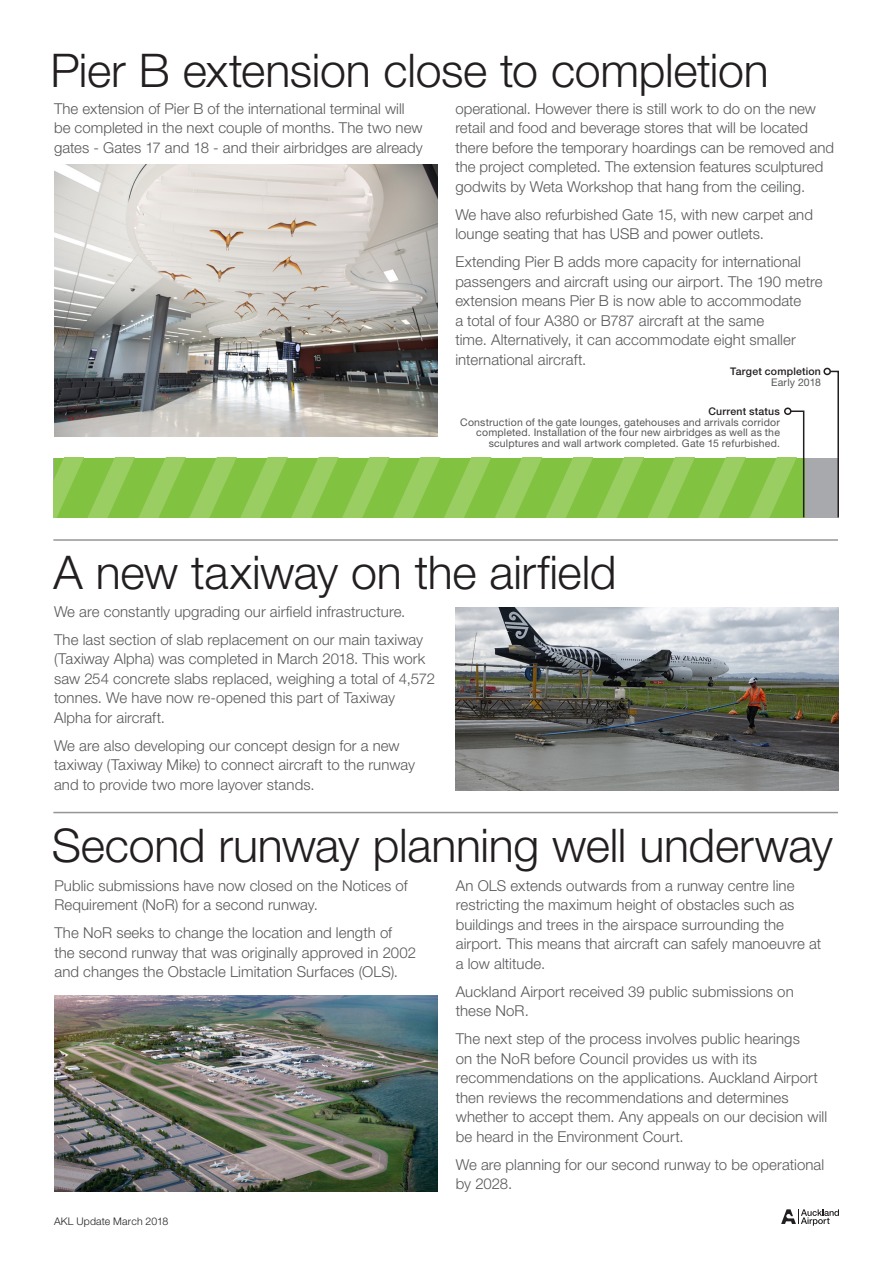
<style>
.page{position:relative;width:893px;height:1263px;background:#fff}
.page>*{position:absolute;margin:0;border:0;box-sizing:border-box;transform-origin:0 0}
.Heading_large{font:300 46.5px "Helvetica Neue LT Std";letter-spacing:-.005em;color:#231f20}
.Heading_medium{font:300 46.5px "Helvetica Neue LT Std";letter-spacing:-.005em;color:#231f20}
.Body_copy{font:300 15px/19.5px "Helvetica Neue LT Std";letter-spacing:.005em;color:#57585a}
.Body_copy-2{font:10.5px/10.5px "Helvetica Neue LT Std";letter-spacing:.02em;color:#57585a;text-align:right}
.Body_copy-3{font:500 10.5px/10.5px "Helvetica Neue LT Std";letter-spacing:.02em;color:#231f20;text-align:right}
.t1{font:300 10.5px "Helvetica Neue LT Std";letter-spacing:.02em;color:#231f20}
.s1{font-weight:400;color:#57585a}
</style>
<div class="page">
<svg style="left:781px;top:1209px;width:58px;height:16px"></svg>
<hr style="left:53px;top:812px;width:785px;height:1px;background:#939598">
<img style="left:54px;top:165px;width:383px;height:245px">
<img style="left:455px;top:608px;width:383px;height:183px">
<img style="left:55px;top:995px;width:383px;height:196px">
<div style="left:54px;top:458px;width:785px;height:59px;background:#a8a9ad"></div>
<svg style="left:829px;top:370px;width:10px;height:148px"></svg>
<div style="left:823px;top:368px;width:8px;height:7px;border:2px solid #231f20;border-radius:50%"></div>
<svg style="left:54px;top:410px;width:751px;height:108px"></svg>
<div style="left:784px;top:407px;width:7px;height:8px;border:2px solid #231f20;border-radius:50%"></div>
<hr style="left:53px;top:539px;width:785px;height:2px;background:#939598">
<p class="Heading_large" style="left:50px;top:42px;width:720px">Pier B extension close to completion</p>
<p class="Body_copy" style="left:54px;top:98px;width:370px">The extension of Pier B of the international terminal will be completed in the next couple of months. The two new gates - Gates 17 and 18 - and their airbridges are already</p>
<p class="Body_copy" style="left:455px;top:98px;width:380px">operational. However there is still work to do on the new retail and food and beverage stores that will be located there before the temporary hoardings can be removed and the project completed. The extension features sculptured godwits by Weta Workshop that hang from the ceiling.</p>
<p class="Body_copy" style="left:455px;top:204px;width:359px">We have also refurbished Gate 15, with new carpet and lounge seating that has USB and power outlets.</p>
<p class="Body_copy" style="left:455px;top:252px;width:369px">Extending Pier B adds more capacity for international passengers and aircraft using our airport. The 190 metre extension means Pier B is now able to accommodate<br>a total of four A380 or B787 aircraft at the same<br>time. Alternatively, it can accommodate eight smaller international aircraft.</p>
<p class="Body_copy-3" style="left:730px;top:366px;width:92px">Target completion<br><span class="s1">Early 2018</span></p>
<p class="Body_copy-3" style="left:708px;top:406px;width:73px">Current status</p>
<p class="Body_copy-2" style="left:460px;top:416px;width:321px">Construction of the gate lounges, gatehouses and arrivals corridor completed. Installation of the four new airbridges as well as the sculptures and wall artwork completed. Gate 15 refurbished.</p>
<p class="Heading_large" style="left:54px;top:544px;width:564px">A new taxiway on the airfield</p>
<p class="Body_copy" style="left:54px;top:601px;width:353px">We are constantly upgrading our airfield infrastructure.</p>
<p class="Body_copy" style="left:54px;top:629px;width:382px">The last section of slab replacement on our main taxiway (Taxiway Alpha) was completed in March 2018. This work saw 254 concrete slabs replaced, weighing a total of 4,572 tonnes. We have now re-opened this part of Taxiway Alpha for aircraft.</p>
<p class="Body_copy" style="left:54px;top:735px;width:362px">We are also developing our concept design for a new taxiway (Taxiway Mike) to connect aircraft to the runway and to provide two more layover stands.</p>
<p class="Heading_medium" style="left:52px;top:817px;width:783px">Second runway planning well underway</p>
<p class="Body_copy" style="left:54px;top:875px;width:355px">Public submissions have now closed on the Notices of<br>Requirement (NoR) for a second runway.</p>
<p class="Body_copy" style="left:54px;top:923px;width:363px">The NoR seeks to change the location and length of the second runway that was originally approved in 2002 and changes the Obstacle Limitation Surfaces (OLS).</p>
<p class="t1" style="left:54px;top:1215px;width:116px">AKL Update March 2018</p>
<p class="Body_copy" style="left:456px;top:875px;width:367px">An OLS extends outwards from a runway centre line restricting the maximum height of obstacles such as buildings and trees in the airspace surrounding the airport. This means that aircraft can safely manoeuvre at a low altitude.</p>
<p class="Body_copy" style="left:456px;top:981px;width:339px">Auckland Airport received 39 public submissions on these NoR.</p>
<p class="Body_copy" style="left:456px;top:1029px;width:373px">The next step of the process involves public hearings<br>on the NoR before Council provides us with its recommendations on the applications. Auckland Airport then reviews the recommendations and determines whether to accept them. Any appeals on our decision will be heard in the Environment Court.</p>
<p class="Body_copy" style="left:456px;top:1154px;width:370px">We are planning for our second runway to be operational by 2028.</p>
</div>
